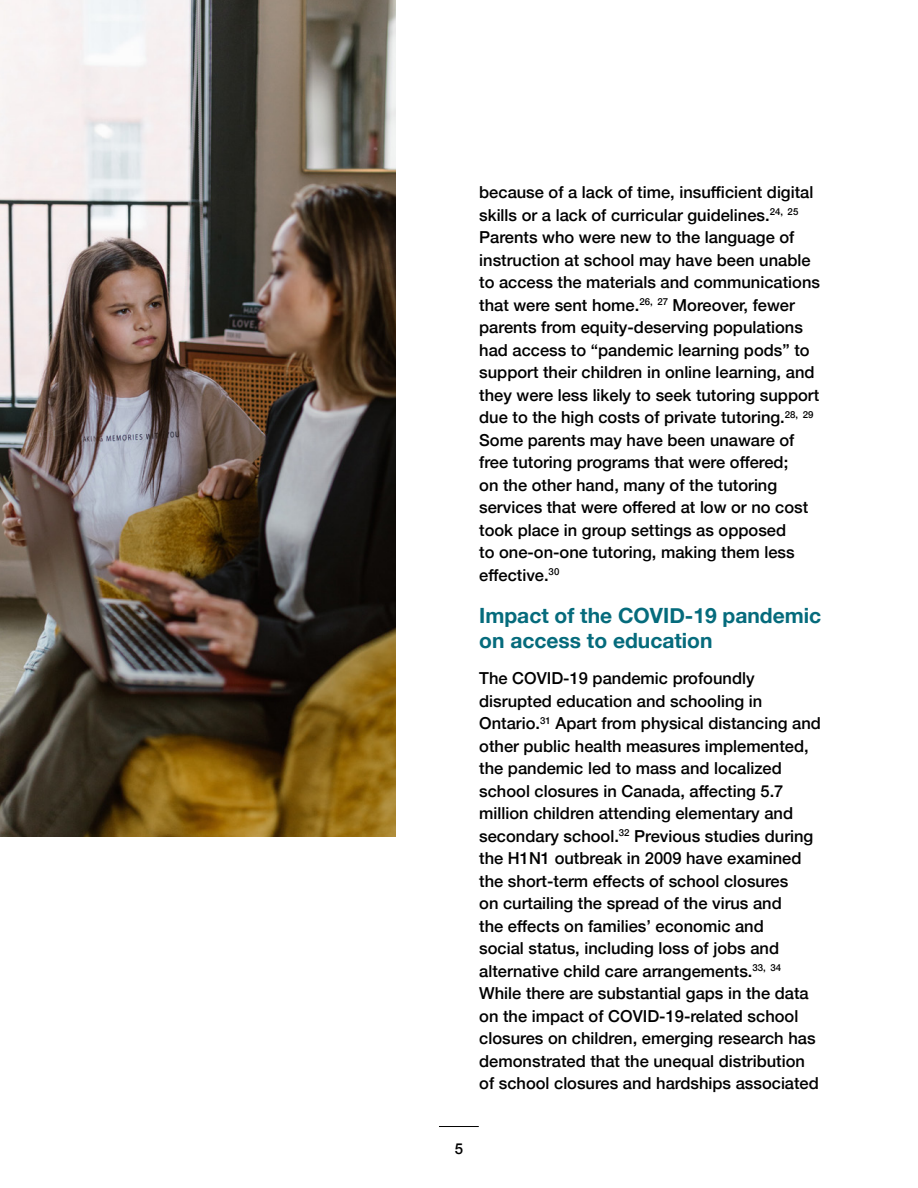
<style>
.page{position:relative;width:918px;height:1188px;background:#fff}
.page>*{position:absolute;margin:0;border:0;box-sizing:border-box;transform-origin:0 0}
.H4-Text_Subheading{font:700 21px/25.5px "Helvetica Neue";color:#056b7c}
.Paragraph{font:500 16.5px/22.5px "Helvetica Neue";color:#000}
.t1{font:500 15px "Helvetica Neue";color:#000}
</style>
<div class="page">
<hr style="left:439px;top:1126px;width:40px;height:1px;background:#000">
<img style="left:0;top:0;width:396px;height:837px">
<p class="Paragraph" style="left:479px;top:180px;width:342px">because of a lack of time, insufficient digital skills or a lack of curricular guidelines.<sup>24,</sup> <sup>25<br></sup>Parents who were new to the language of instruction at school may have been unable to access the materials and communications that were sent home.<sup>26,</sup> <sup>27</sup> Moreover, fewer parents from equity-deserving populations had access to “pandemic learning pods” to support their children in online learning, and they were less likely to seek tutoring support due to the high costs of private tutoring.<sup>28,</sup> <sup>29<br></sup>Some parents may have been unaware of free tutoring programs that were offered;<br>on the other hand, many of the tutoring services that were offered at low or no cost took place in group settings as opposed<br>to one-on-one tutoring, making them less effective.<sup>30</sup></p>
<h4 class="H4-Text_Subheading" style="left:479px;top:603px;width:344px">Impact of the COVID-19 pandemic on access to education</h4>
<p class="Paragraph" style="left:479px;top:666px;width:343px">The COVID-19 pandemic profoundly disrupted education and schooling in Ontario.<sup>31</sup> Apart from physical distancing and other public health measures implemented, the pandemic led to mass and localized school closures in Canada, affecting 5.7 million children attending elementary and secondary school.<sup>32</sup> Previous studies during the H1N1 outbreak in 2009 have examined the short-term effects of school closures<br>on curtailing the spread of the virus and<br>the effects on families’ economic and<br>social status, including loss of jobs and alternative child care arrangements.<sup>33,</sup> <sup>34<br></sup>While there are substantial gaps in the data on the impact of COVID-19-related school closures on children, emerging research has demonstrated that the unequal distribution of school closures and hardships associated</p>
<p class="t1" style="left:455px;top:1136px;width:10px">5</p>
</div>
